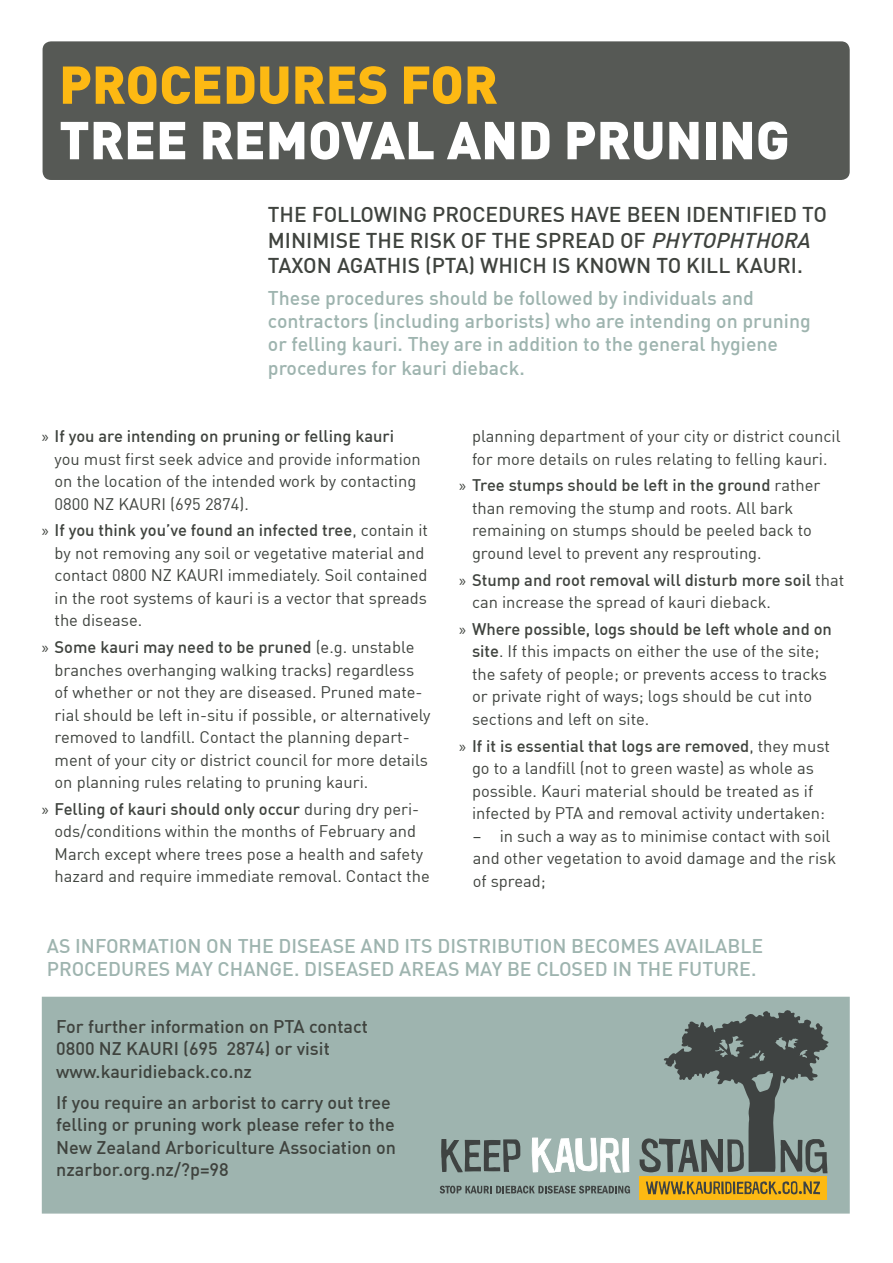
<style>
.page{position:relative;width:893px;height:1263px;background:#fff}
.page>*{position:absolute;margin:0;border:0;box-sizing:border-box;transform-origin:0 0}
.Heading_1{font:900 52.5px "DIN";color:#fff}
.Heading_1-2{font:900 52.35px "DIN";color:#fdb913}
.Heading_2{font:500 21px/25.2px "DIN";color:#3f433e}
.Heading_2-2{font:500 19.5px/23.4px "DIN";color:#9eb4af}
.Heading_2-3{font:500 18px/22.5px "DIN";color:#3f433e}
.Bullets{font:16.5px/22.5px "DIN";color:#3f433e}
.Bullets2{font:16.5px/22.5px "DIN";color:#3f433e}
.s1{font-style:italic}
.s2{font-family:"Myriad Pro"}
.s3{font-weight:500}
.s4{font-family:"DINOT"}
</style>
<div class="page">
<div style="left:43px;top:41px;width:807px;height:139px;background:#565955;border-radius:9px"></div>
<div style="left:42px;top:997px;width:808px;height:216px;background:#9eb4af"></div>
<div style="left:639px;top:1176px;width:188px;height:24px;background:#fdb913"></div>
<svg style="left:646px;top:1181px;width:174px;height:13px"></svg>
<svg style="left:441px;top:1139px;width:79px;height:33px"></svg>
<svg style="left:532px;top:1137px;width:97px;height:36px"></svg>
<svg style="left:440px;top:1186px;width:190px;height:7px"></svg>
<svg style="left:639px;top:1010px;width:189px;height:163px"></svg>
<p class="Heading_1-2" style="left:59px;top:50px;width:440px">PROCEDURES FOR</p>
<p class="Heading_1" style="left:59px;top:105px;width:732px">TREE REMOVAL AND PRUNING</p>
<p class="Heading_2" style="left:268px;top:202px;width:561px">THE FOLLOWING PROCEDURES HAVE BEEN IDENTIFIED TO<br>MINIMISE THE RISK OF THE SPREAD OF <span class="s1">PHYTOPHTHORA<br></span>TAXON AGATHIS (PTA) WHICH IS KNOWN TO KILL KAURI.</p>
<p class="Heading_2-2" style="left:268px;top:285px;width:544px">These procedures should be followed by individuals and contractors (including arborists) who are intending on pruning or felling kauri. They are in addition to the general hygiene procedures for kauri dieback.</p>
<p class="Bullets" style="left:55px;top:425px;width:368px;text-indent:-13px"><span class="s2">x</span> <span class="s3">If you are intending on pruning or felling kauri </span>you must first seek advice and provide information on the location of the intended work by contacting 0800 NZ KAURI (695 2874).</p>
<p class="Bullets" style="left:55px;top:519px;width:375px;text-indent:-13px"><span class="s2">x</span> <span class="s3">If you think you’ve found an infected tree</span>, contain it by not removing any soil or vegetative material and contact 0800 NZ KAURI immediately. Soil contained in the root systems of kauri is a vector that spreads the disease.</p>
<p class="Bullets" style="left:55px;top:636px;width:377px;text-indent:-13px"><span class="s2">x</span> <span class="s3">Some kauri may need to be pruned</span> (e.g. unstable branches overhanging walking tracks) regardless of whether or not they are diseased. Pruned mate&shy;rial should be left in-situ if possible, or alternatively removed to landfill. Contact the planning depart&shy;ment of your city or district council for more details on planning rules relating to pruning kauri.</p>
<p class="Bullets" style="left:55px;top:797px;width:377px;text-indent:-13px"><span class="s2">x</span> <span class="s3">Felling of kauri should only occur</span> during dry peri&shy;ods/conditions within the months of February and March except where trees pose a health and safety hazard and require immediate removal. Contact the</p>
<p class="Bullets" style="left:472px;top:425px;width:370px">planning department of your city or district council for more details on rules relating to felling kauri.</p>
<p class="Bullets" style="left:472px;top:474px;width:350px;text-indent:-13px"><span class="s2">x</span> <span class="s3">Tree stumps should be left in the ground</span> rather than removing the stump and roots. All bark remaining on stumps should be peeled back to ground level to prevent any resprouting.</p>
<p class="Bullets" style="left:472px;top:568px;width:374px;text-indent:-13px"><span class="s2">x</span> <span class="s3">Stump and root removal will disturb more soil</span> that can increase the spread of kauri dieback.</p>
<p class="Bullets" style="left:472px;top:617px;width:361px;text-indent:-13px"><span class="s2">x</span> <span class="s3">Where possible, logs should be left whole and on site</span>. If this impacts on either the use of the site; the safety of people; or prevents access to tracks or private right of ways; logs should be cut into sections and left on site.</p>
<p class="Bullets" style="left:459px;top:734px;width:372px;text-align:center"><span class="s2">x</span> <span class="s3">If it is essential that logs are removed</span>, they must go to a landfill (not to green waste) as whole as possible. Kauri material should be treated as if infected by PTA and removal activity undertaken:</p>
<p class="Bullets2" style="left:473px;top:824px;width:365px"><span class="s4">–</span> in such a way as to minimise contact with soil and other vegetation to avoid damage and the risk of spread;</p>
<p class="Heading_2-2" style="left:47px;top:933px;width:718px">AS INFORMATION ON THE DISEASE AND ITS DISTRIBUTION BECOMES AVAILABLE<br>PROCEDURES MAY CHANGE. DISEASED AREAS MAY BE CLOSED IN THE FUTURE.</p>
<p class="Heading_2-3" style="left:56px;top:1014px;width:313px">For further information on PTA contact<br>0800 NZ KAURI (695 2874) or visit www.kauridieback.co.nz</p>
<p class="Heading_2-3" style="left:56px;top:1090px;width:341px">If you require an arborist to carry out tree felling or pruning work please refer to the New Zealand Arboriculture Association on nzarbor.org.nz/?p=98</p>
</div>
